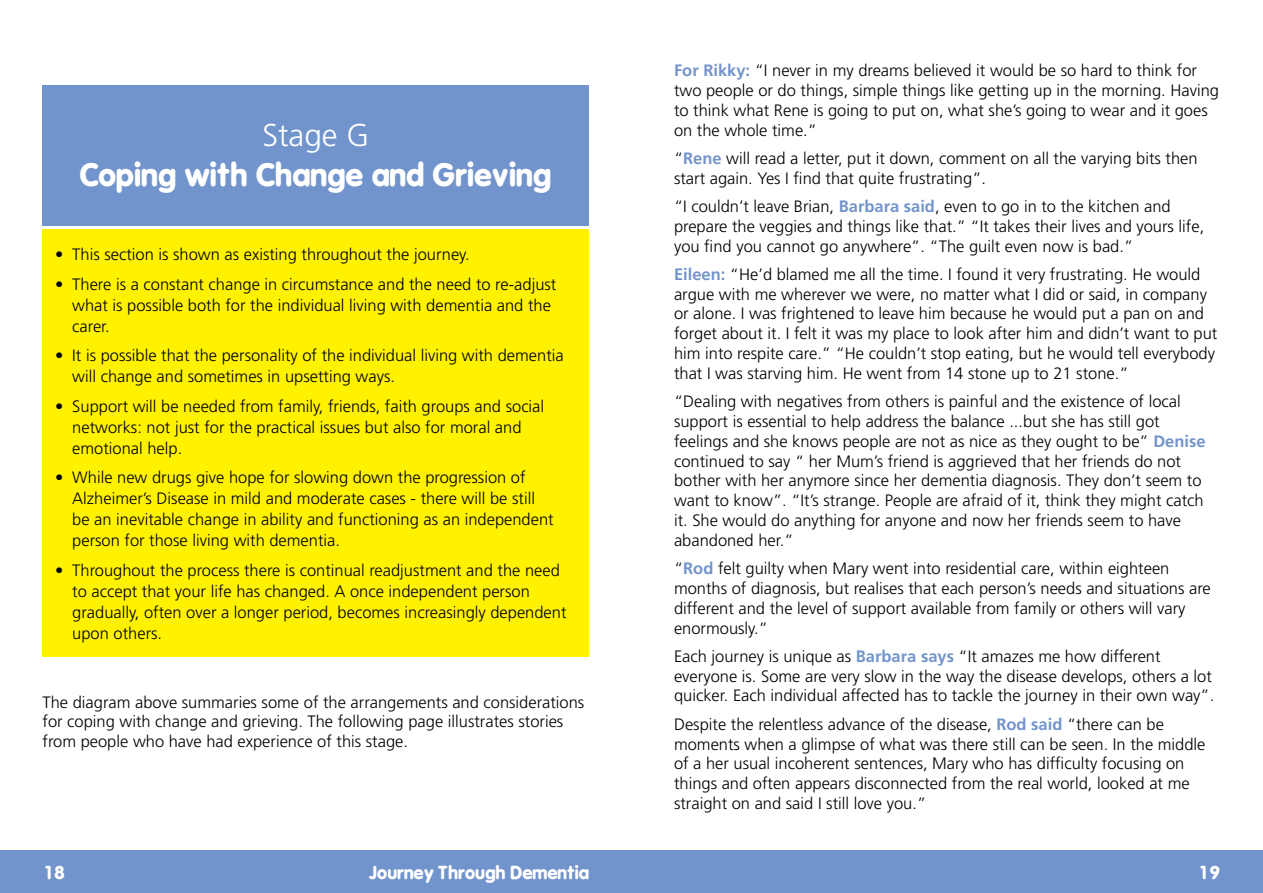
<style>
.page{position:relative;width:1263px;height:893px;background:#fff}
.page>*{position:absolute;margin:0;border:0;box-sizing:border-box;transform-origin:0 0}
.t1{font:700 31.5px "VAG Rounded Black S Si";color:#fff}
.t2{font:300 31.5px "Frutiger";color:#fff}
.t3{font:700 18px "VAG Rounded Black S Si";color:#fff}
.t4{font:300 16.5px/19.8px "Frutiger";color:#000}
.s1{font-weight:700;color:#7294cc}
</style>
<div class="page">
<div style="left:0;top:850px;width:1263px;height:43px;background:#7294cc"></div>
<div style="left:43px;top:85px;width:546px;height:140px;background:#7294cc"></div>
<div style="left:43px;top:230px;width:546px;height:427px;background:#fff200"></div>
<h1 class="t2" style="left:262px;top:117px;width:108px">Stage G</h1>
<h1 class="t1" style="left:80px;top:155px;width:473px">Coping with Change and Grieving</h1>
<p class="t4" style="left:55px;top:245px;width:416px">• This section is shown as existing throughout the journey.</p>
<p class="t4" style="left:72px;top:274px;width:486px;line-height:21px;text-indent:-17px">• There is a constant change in circumstance and the need to re-adjust what is possible both for the individual living with dementia and the carer.</p>
<p class="t4" style="left:72px;top:345px;width:493px;line-height:21px;text-indent:-17px">• It is possible that the personality of the individual living with dementia will change and sometimes in upsetting ways.</p>
<p class="t4" style="left:72px;top:396px;width:473px;line-height:21px;text-indent:-17px">• Support will be needed from family, friends, faith groups and social networks: not just for the practical issues but also for moral and emotional help.</p>
<p class="t4" style="left:72px;top:467px;width:483px;line-height:21px;text-indent:-17px">• While new drugs give hope for slowing down the progression of Alzheimer’s Disease in mild and moderate cases - there will be still be an inevitable change in ability and functioning as an independent person for those living with dementia.</p>
<p class="t4" style="left:72px;top:560px;width:496px;line-height:21px;text-indent:-17px">• Throughout the process there is continual readjustment and the need to accept that your life has changed. A once independent person gradually, often over a longer period, becomes increasingly dependent upon others.</p>
<p class="t4" style="left:43px;top:692px;width:543px">The diagram above summaries some of the arrangements and considerations for coping with change and grieving. The following page illustrates stories from people who have had experience of this stage.</p>
<p class="t4" style="left:674px;top:61px;width:546px"><span class="s1">For Rikky:</span> “I never in my dreams believed it would be so hard to think for two people or do things, simple things like getting up in the morning. Having to think what Rene is going to put on, what she’s going to wear and it goes on the whole time.”</p>
<p class="t4" style="left:674px;top:148px;width:525px">“<span class="s1">Rene</span> will read a letter, put it down, comment on all the varying bits then start again. Yes I find that quite frustrating”.</p>
<p class="t4" style="left:674px;top:197px;width:532px">“I couldn’t leave Brian, <span class="s1">Barbara said</span>, even to go in to the kitchen and prepare the veggies and things like that.” “It takes their lives and yours life, you find you cannot go anywhere”. “The guilt even now is bad.”</p>
<p class="t4" style="left:674px;top:264px;width:545px"><span class="s1">Eileen:</span> “He’d blamed me all the time. I found it very frustrating. He would argue with me wherever we were, no matter what I did or said, in company or alone. I was frightened to leave him because he would put a pan on and forget about it. I felt it was my place to look after him and didn’t want to put him into respite care.” “He couldn’t stop eating, but he would tell everybody that I was starving him. He went from 14 stone up to 21 stone.”</p>
<p class="t4" style="left:674px;top:392px;width:533px">“Dealing with negatives from others is painful and the existence of local support is essential to help address the balance ...but she has still got feelings and she knows people are not as nice as they ought to be” <span class="s1">Denise </span>continued to say “ her Mum’s friend is aggrieved that her friends do not bother with her anymore since her dementia diagnosis. They don’t seem to want to know”. “It’s strange. People are afraid of it, think they might catch it. She would do anything for anyone and now her friends seem to have abandoned her.”</p>
<p class="t4" style="left:674px;top:559px;width:538px">“<span class="s1">Rod</span> felt guilty when Mary went into residential care, within eighteen months of diagnosis, but realises that each person’s needs and situations are different and the level of support available from family or others will vary enormously.”</p>
<p class="t4" style="left:674px;top:646px;width:542px">Each journey is unique as <span class="s1">Barbara says</span> “It amazes me how different everyone is. Some are very slow in the way the disease develops, others a lot quicker. Each individual affected has to tackle the journey in their own way”.</p>
<p class="t4" style="left:674px;top:714px;width:533px">Despite the relentless advance of the disease, <span class="s1">Rod said</span> “there can be moments when a glimpse of what was there still can be seen. In the middle of a her usual incoherent sentences, Mary who has difficulty focusing on things and often appears disconnected from the real world, looked at me straight on and said I still love you.”</p>
<p class="t3" style="left:43px;top:861px;width:24px">18</p>
<p class="t3" style="left:369px;top:861px;width:221px">Journey Through Dementia</p>
<p class="t3" style="left:1197px;top:861px;width:24px">19</p>
</div>
